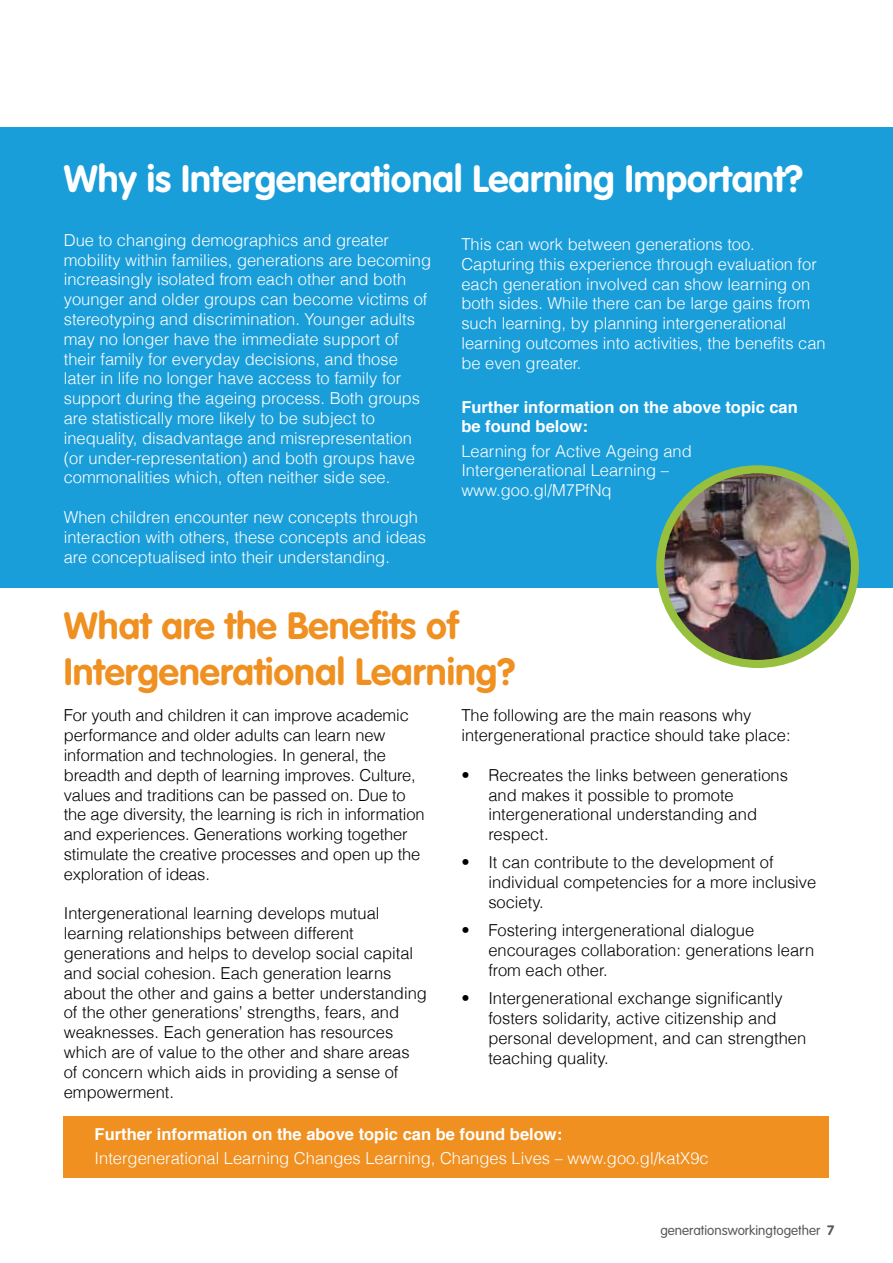
<style>
.page{position:relative;width:893px;height:1263px;background:#fff}
.page>*{position:absolute;margin:0;border:0;box-sizing:border-box;transform-origin:0 0}
.t1{font:700 37.5px/45px "VAG Rounded";color:#ef9021}
.t2{font:700 37.5px "VAG Rounded";color:#fff}
.t3{font:300 16.5px/19.8px "Helvetica";color:#000}
.t4{font:300 16.5px/19.8px "Helvetica";color:#fff}
.t5{font:700 16.5px/19.8px "Helvetica";color:#fff}
.t6{font:300 13.5px "VAG Rounded";color:#58595b}
.s1{font-weight:700}
</style>
<div class="page">
<div style="left:0;top:128px;width:893px;height:460px;background:#1a9eda"></div>
<div style="left:64px;top:1117px;width:765px;height:61px;background:#ef9021"></div>
<img style="left:660px;top:469px;width:195px;height:195px;border-radius:97px">
<div style="left:656px;top:465px;width:203px;height:203px;border:8px solid #96c03d;border-radius:50%"></div>
<h1 class="t2" style="left:64px;top:157px;width:741px">Why is Intergenerational Learning Important?</h1>
<p class="t4" style="left:64px;top:230px;width:369px">Due to changing demographics and greater mobility within families, generations are becoming increasingly isolated from each other and both younger and older groups can become victims of stereotyping and discrimination. Younger adults may no longer have the immediate support of their family for everyday decisions, and those later in life no longer have access to family for support during the ageing process. Both groups are statistically more likely to be subject to inequality, disadvantage and misrepresentation (or under-representation) and both groups have commonalities which, often neither side see.</p>
<p class="t4" style="left:64px;top:507px;width:364px">When children encounter new concepts through interaction with others, these concepts and ideas are conceptualised into their understanding.</p>
<p class="t4" style="left:461px;top:234px;width:366px">This can work between generations too.<br>Capturing this experience through evaluation for each generation involved can show learning on both sides. While there can be large gains from such learning, by planning intergenerational learning outcomes into activities, the benefits can be even greater.</p>
<p class="t5" style="left:461px;top:397px;width:338px">Further information on the above topic can be found below:</p>
<p class="t4" style="left:461px;top:441px;width:232px">Learning for Active Ageing and<br>Intergenerational Learning – www.goo.gl/M7PfNq</p>
<h1 class="t1" style="left:64px;top:605px;width:453px">What are the Benefits of<br>Intergenerational Learning?</h1>
<p class="t3" style="left:64px;top:705px;width:362px">For youth and children it can improve academic performance and older adults can learn new information and technologies. In general, the breadth and depth of learning improves. Culture, values and traditions can be passed on. Due to the age diversity, the learning is rich in information and experiences. Generations working together stimulate the creative processes and open up the exploration of ideas.</p>
<p class="t3" style="left:64px;top:903px;width:365px">Intergenerational learning develops mutual learning relationships between different generations and helps to develop social capital and social cohesion. Each generation learns about the other and gains a better understanding of the other generations’ strengths, fears, and weaknesses. Each generation has resources which are of value to the other and share areas of concern which aids in providing a sense of empowerment.</p>
<p class="t3" style="left:461px;top:705px;width:331px">The following are the main reasons why intergenerational practice should take place:</p>
<p class="t3" style="left:488px;top:765px;width:301px;text-indent:-27px">• Recreates the links between generations and makes it possible to promote intergenerational understanding and respect.</p>
<p class="t3" style="left:488px;top:852px;width:329px;text-indent:-27px">• It can contribute to the development of individual competencies for a more inclusive society.</p>
<p class="t3" style="left:488px;top:920px;width:327px;text-indent:-27px">• Fostering intergenerational dialogue encourages collaboration: generations learn from each other.</p>
<p class="t3" style="left:488px;top:988px;width:319px;text-indent:-27px">• Intergenerational exchange significantly fosters solidarity, active citizenship and personal development, and can strengthen teaching quality.</p>
<p class="t5" style="left:95px;top:1124px;width:469px">Further information on the above topic can be found below:</p>
<p class="t4" style="left:95px;top:1148px;width:616px">Intergenerational Learning Changes Learning, Changes Lives – www.goo.gl/katX9c</p>
<p class="t6" style="left:660px;top:1222px;width:176px">generationsworkingtogether <span class="s1">7</span></p>
</div>
